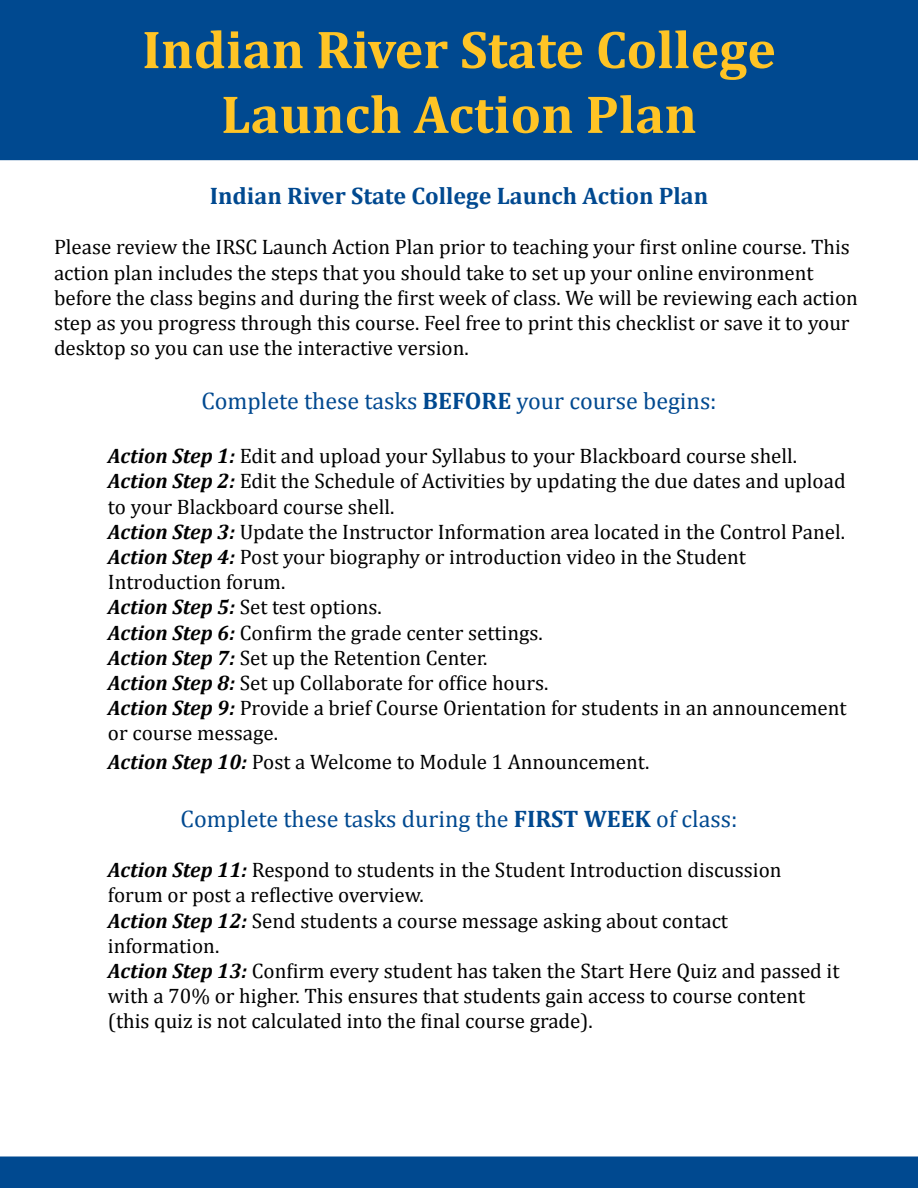
<style>
.page{position:relative;width:918px;height:1188px;background:#fff}
.page>*{position:absolute;margin:0;border:0;box-sizing:border-box;transform-origin:0 0}
.t1{font:700 54px/64.8px "Cambria";color:#ffc425;text-align:center}
.t2{font:24px "Cambria";color:#004990}
.t3{font:700 24px "Cambria";color:#004990}
.t4{font:21px/25.2px "Cambria";color:#000}
.s1{font-weight:700}
.s2{font-weight:700;font-style:italic}
</style>
<div class="page">
<div style="left:1px;top:1px;width:916px;height:158px;background:#004990"></div>
<div style="left:0;top:0;width:918px;height:160px;border:2px solid #004990"></div>
<div style="left:1px;top:1157px;width:916px;height:30px;background:#004990"></div>
<div style="left:0;top:1156px;width:918px;height:32px;border:2px solid #004990"></div>
<h1 class="t1" style="left:142px;top:16px;width:635px">Indian River State College<br>Launch Action Plan</h1>
<p class="t3" style="left:210px;top:179px;width:500px">Indian River State College Launch Action Plan</p>
<p class="t4" style="left:54px;top:235px;width:806px">Please review the IRSC Launch Action Plan prior to teaching your first online course. This action plan includes the steps that you should take to set up your online environment before the class begins and during the first week of class. We will be reviewing each action step as you progress through this course. Feel free to print this checklist or save it to your desktop so you can use the interactive version.</p>
<p class="t2" style="left:201px;top:387px;width:517px">Complete these tasks <span class="s1">BEFORE</span> your course begins:</p>
<p class="t4" style="left:108px;top:443px;width:740px"><span class="s2">Action Step 1:</span> Edit and upload your Syllabus to your Blackboard course shell.<br><span class="s2">Action Step 2:</span> Edit the Schedule of Activities by updating the due dates and upload to your Blackboard course shell.<br><span class="s2">Action Step 3:</span> Update the Instructor Information area located in the Control Panel.<br><span class="s2">Action Step 4:</span> Post your biography or introduction video in the Student Introduction forum.<br><span class="s2">Action Step 5:</span> Set test options.<br><span class="s2">Action Step 6:</span> Confirm the grade center settings.<br><span class="s2">Action Step 7:</span> Set up the Retention Center.<br><span class="s2">Action Step 8:</span> Set up Collaborate for office hours.<br><span class="s2">Action Step 9:</span> Provide a brief Course Orientation for students in an announcement or course message.</p>
<p class="t4" style="left:108px;top:749px;width:543px"><span class="s2">Action Step 10:</span> Post a Welcome to Module 1 Announcement.</p>
<p class="t2" style="left:181px;top:805px;width:558px">Complete these tasks during the <span class="s1">FIRST WEEK</span> of class:</p>
<p class="t4" style="left:108px;top:857px;width:733px"><span class="s2">Action Step 11:</span> Respond to students in the Student Introduction discussion forum or post a reflective overview.<br><span class="s2">Action Step 12:</span> Send students a course message asking about contact information.<br><span class="s2">Action Step 13:</span> Confirm every student has taken the Start Here Quiz and passed it with a 70% or higher. This ensures that students gain access to course content (this quiz is not calculated into the final course grade).</p>
</div>
